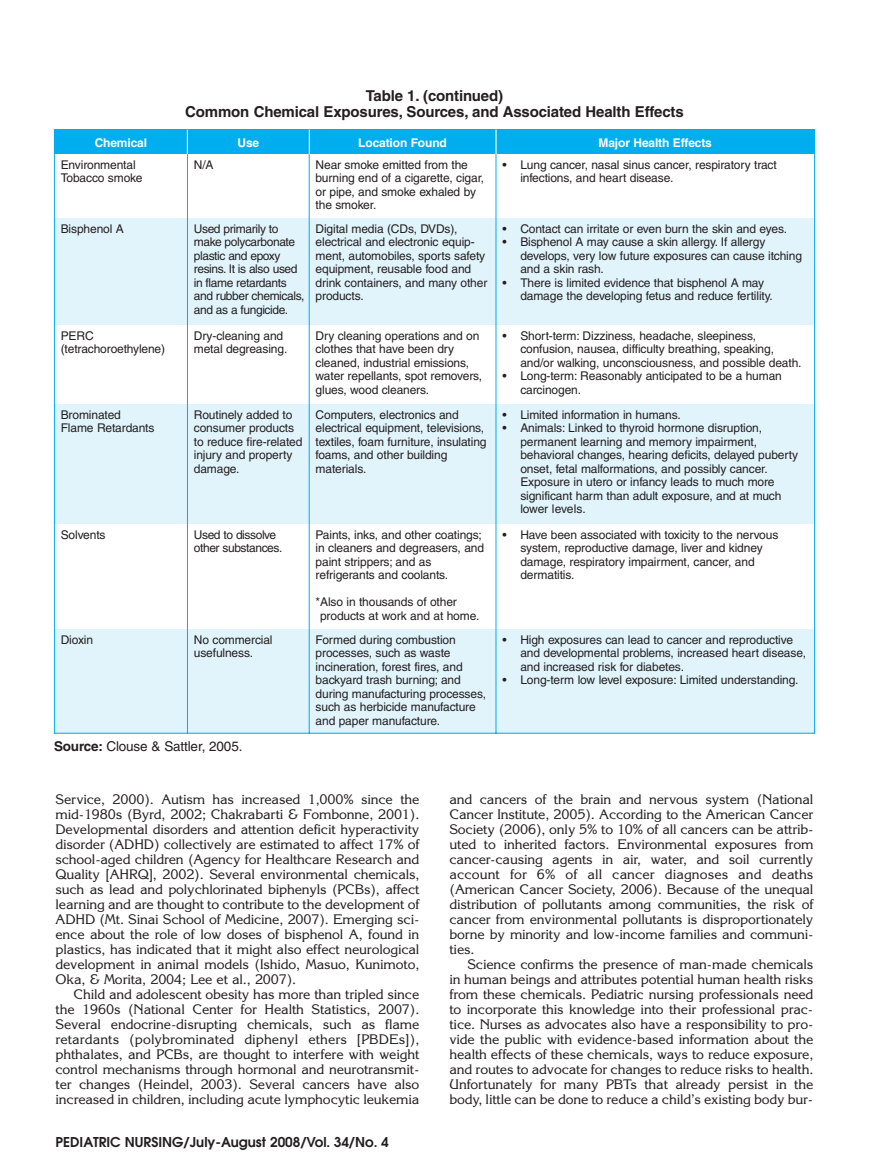
<style>
.page{position:relative;width:872px;height:1175px;background:#fff}
.page>*{position:absolute;margin:0;border:0;box-sizing:border-box;transform-origin:0 0}
.t1{font:700 15px/16.5px "Helvetica";letter-spacing:-.01em;color:#231f20;text-align:center}
.t2{font:13.5px/15px "Korinna";letter-spacing:-.01em;color:#231f20;text-align:justify}
.t3{font:600 13.5px "Avant Garde";color:#231f20}
.t4{font:13.5px "Helvetica";letter-spacing:-.01em;color:#231f20}
.t5{font:12px/13.5px "Helvetica";letter-spacing:-.01em;color:#231f20}
.t6{font:12px/13.5px "Helvetica";letter-spacing:-.035em;color:#231f20}
.t7{font:700 12px "Helvetica";letter-spacing:-.01em;color:#fff}
.s1{font-weight:700}
</style>
<div class="page">
<div style="left:54px;top:130px;width:133px;height:24px;background:#00aeef"></div>
<div style="left:187px;top:130px;width:122px;height:24px;background:#00aeef"></div>
<div style="left:309px;top:130px;width:187px;height:24px;background:#00aeef"></div>
<div style="left:496px;top:130px;width:318px;height:24px;background:#00aeef"></div>
<div style="left:54px;top:218px;width:133px;height:107px;background:#e1f4fc"></div>
<div style="left:187px;top:218px;width:122px;height:107px;background:#e1f4fc"></div>
<div style="left:309px;top:218px;width:187px;height:107px;background:#e1f4fc"></div>
<div style="left:496px;top:218px;width:318px;height:107px;background:#e1f4fc"></div>
<div style="left:54px;top:404px;width:133px;height:120px;background:#e1f4fc"></div>
<div style="left:187px;top:404px;width:122px;height:120px;background:#e1f4fc"></div>
<div style="left:309px;top:404px;width:187px;height:120px;background:#e1f4fc"></div>
<div style="left:496px;top:404px;width:318px;height:120px;background:#e1f4fc"></div>
<div style="left:54px;top:629px;width:133px;height:104px;background:#e1f4fc"></div>
<div style="left:187px;top:629px;width:122px;height:104px;background:#e1f4fc"></div>
<div style="left:309px;top:629px;width:187px;height:104px;background:#e1f4fc"></div>
<div style="left:496px;top:629px;width:318px;height:104px;background:#e1f4fc"></div>
<hr style="left:54px;top:130px;width:1px;height:603px;background:#00aeef">
<hr style="left:187px;top:130px;width:1px;height:603px;background:#00aeef">
<hr style="left:309px;top:130px;width:1px;height:603px;background:#00aeef">
<hr style="left:495px;top:130px;width:1px;height:603px;background:#00aeef">
<hr style="left:814px;top:130px;width:1px;height:603px;background:#00aeef">
<hr style="left:54px;top:733px;width:760px;height:1px;background:#00aeef">
<svg style="left:187px;top:130px;width:1px;height:24px"></svg>
<svg style="left:309px;top:130px;width:1px;height:24px"></svg>
<svg style="left:495px;top:130px;width:1px;height:24px"></svg>
<p class="t1" style="left:185px;top:89px;width:500px">Table 1. (continued)<br>Common Chemical Exposures, Sources, and Associated Health Effects</p>
<p class="t7" style="left:95px;top:138px;width:54px">Chemical</p>
<p class="t7" style="left:237px;top:138px;width:23px">Use</p>
<p class="t7" style="left:358px;top:138px;width:90px">Location Found</p>
<p class="t7" style="left:598px;top:138px;width:115px">Major Health Effects</p>
<p class="t5" style="left:61px;top:159px;width:83px">Environmental<br>Tobacco smoke</p>
<p class="t5" style="left:194px;top:159px;width:21px">N/A</p>
<p class="t5" style="left:315px;top:159px;width:170px">Near smoke emitted from the burning end of a cigarette, cigar, or pipe, and smoke exhaled by the smoker.</p>
<p class="t5" style="left:520px;top:159px;width:258px;text-indent:-18px">• Lung cancer, nasal sinus cancer, respiratory tract infections, and heart disease.</p>
<p class="t5" style="left:61px;top:223px;width:65px">Bisphenol A</p>
<p class="t6" style="left:194px;top:223px;width:112px">Used primarily to make polycarbonate plastic and epoxy resins. It is also used in flame retardants and rubber chemicals, and as a fungicide.</p>
<p class="t5" style="left:315px;top:223px;width:173px">Digital media (CDs, DVDs), electrical and electronic equip&shy;ment, automobiles, sports safety equipment, reusable food and drink containers, and many other products.</p>
<p class="t5" style="left:502px;top:223px;width:286px">• Contact can irritate or even burn the skin and eyes.</p>
<p class="t5" style="left:520px;top:236px;width:283px;text-indent:-18px">• Bisphenol A may cause a skin allergy. If allergy develops, very low future exposures can cause itching and a skin rash.</p>
<p class="t5" style="left:520px;top:277px;width:254px;text-indent:-18px">• There is limited evidence that bisphenol A may damage the developing fetus and reduce fertility.</p>
<p class="t5" style="left:61px;top:330px;width:106px">PERC (tetrachoroethylene)</p>
<p class="t5" style="left:194px;top:330px;width:95px">Dry-cleaning and metal degreasing.</p>
<p class="t5" style="left:315px;top:330px;width:168px">Dry cleaning operations and on clothes that have been dry cleaned, industrial emissions, water repellants, spot removers, glues, wood cleaners.</p>
<p class="t5" style="left:520px;top:330px;width:283px;text-indent:-18px">• Short-term: Dizziness, headache, sleepiness, confusion, nausea, difficulty breathing, speaking, and/or walking, unconsciousness, and possible death.</p>
<p class="t5" style="left:520px;top:370px;width:263px;text-indent:-18px">• Long-term: Reasonably anticipated to be a human carcinogen.</p>
<p class="t5" style="left:61px;top:409px;width:95px">Brominated<br>Flame Retardants</p>
<p class="t5" style="left:194px;top:409px;width:110px">Routinely added to consumer products to reduce fire-related injury and property damage.</p>
<p class="t5" style="left:315px;top:409px;width:172px">Computers, electronics and electrical equipment, televisions, textiles, foam furniture, insulating foams, and other building materials.</p>
<p class="t5" style="left:502px;top:409px;width:180px">• Limited information in humans.</p>
<p class="t5" style="left:520px;top:422px;width:279px;text-indent:-18px">• Animals: Linked to thyroid hormone disruption, permanent learning and memory impairment, behavioral changes, hearing deficits, delayed puberty onset, fetal malformations, and possibly cancer.<br>Exposure in utero or infancy leads to much more significant harm than adult exposure, and at much lower levels.</p>
<p class="t5" style="left:61px;top:529px;width:46px">Solvents</p>
<p class="t6" style="left:194px;top:529px;width:90px">Used to dissolve other substances.</p>
<p class="t5" style="left:315px;top:529px;width:170px">Paints, inks, and other coatings; in cleaners and degreasers, and paint strippers; and as refrigerants and coolants.</p>
<p class="t5" style="left:320px;top:596px;width:161px;text-indent:-4px">*Also in thousands of other products at work and at home.</p>
<p class="t5" style="left:520px;top:529px;width:259px;text-indent:-18px">• Have been associated with toxicity to the nervous system, reproductive damage, liver and kidney damage, respiratory impairment, cancer, and dermatitis.</p>
<p class="t5" style="left:61px;top:633px;width:34px">Dioxin</p>
<p class="t5" style="left:194px;top:633px;width:80px">No commercial usefulness.</p>
<p class="t5" style="left:315px;top:633px;width:172px">Formed during combustion processes, such as waste incineration, forest fires, and backyard trash burning; and during manufacturing processes, such as herbicide manufacture and paper manufacture.</p>
<p class="t5" style="left:520px;top:633px;width:287px;text-indent:-18px">• High exposures can lead to cancer and reproductive and developmental problems, increased heart disease, and increased risk for diabetes.</p>
<p class="t5" style="left:502px;top:674px;width:298px">• Long-term low level exposure: Limited understanding.</p>
<p class="t4" style="left:54px;top:741px;width:190px"><span class="s1">Source:</span> Clouse &amp; Sattler, 2005.</p>
<p class="t2" style="left:56px;top:793px;width:365px">Service, 2000). Autism has increased 1,000% since the mid-1980s (Byrd, 2002; Chakrabarti &amp; Fombonne, 2001).<br>Developmental disorders and attention deficit hyperactivity disorder (ADHD) collectively are estimated to affect 17% of school-aged children (Agency for Healthcare Research and Quality [AHRQ], 2002). Several environmental chemicals, such as lead and polychlorinated biphenyls (PCBs), affect learning and are thought to contribute to the development of ADHD (Mt. Sinai School of Medicine, 2007). Emerging sci&shy;ence about the role of low doses of bisphenol A, found in plastics, has indicated that it might also effect neurological development in animal models (Ishido, Masuo, Kunimoto, Oka, &amp; Morita, 2004; Lee et al., 2007).</p>
<p class="t2" style="left:56px;top:988px;width:365px;text-indent:18px">Child and adolescent obesity has more than tripled since the 1960s (National Center for Health Statistics, 2007).<br>Several endocrine-disrupting chemicals, such as flame retardants (polybrominated diphenyl ethers [PBDEs]), phthalates, and PCBs, are thought to interfere with weight control mechanisms through hormonal and neurotransmit&shy;ter changes (Heindel, 2003). Several cancers have also increased in children, including acute lymphocytic leukemia</p>
<p class="t3" style="left:56px;top:1137px;width:334px">PEDIATRIC NURSING/July-August 2008/Vol. 34/No. 4</p>
<p class="t2" style="left:449px;top:793px;width:365px">and cancers of the brain and nervous system (National Cancer Institute, 2005). According to the American Cancer Society (2006), only 5% to 10% of all cancers can be attrib&shy;uted to inherited factors. Environmental exposures from cancer-causing agents in air, water, and soil currently account for 6% of all cancer diagnoses and deaths (American Cancer Society, 2006). Because of the unequal distribution of pollutants among communities, the risk of cancer from environmental pollutants is disproportionately borne by minority and low-income families and communi&shy;ties.</p>
<p class="t2" style="left:449px;top:957px;width:365px;text-indent:18px">Science confirms the presence of man-made chemicals in human beings and attributes potential human health risks from these chemicals. Pediatric nursing professionals need to incorporate this knowledge into their professional prac&shy;tice. Nurses as advocates also have a responsibility to pro&shy;vide the public with evidence-based information about the health effects of these chemicals, ways to reduce exposure, and routes to advocate for changes to reduce risks to health.<br>Unfortunately for many PBTs that already persist in the body, little can be done to reduce a child’s existing body bur-</p>
</div>
